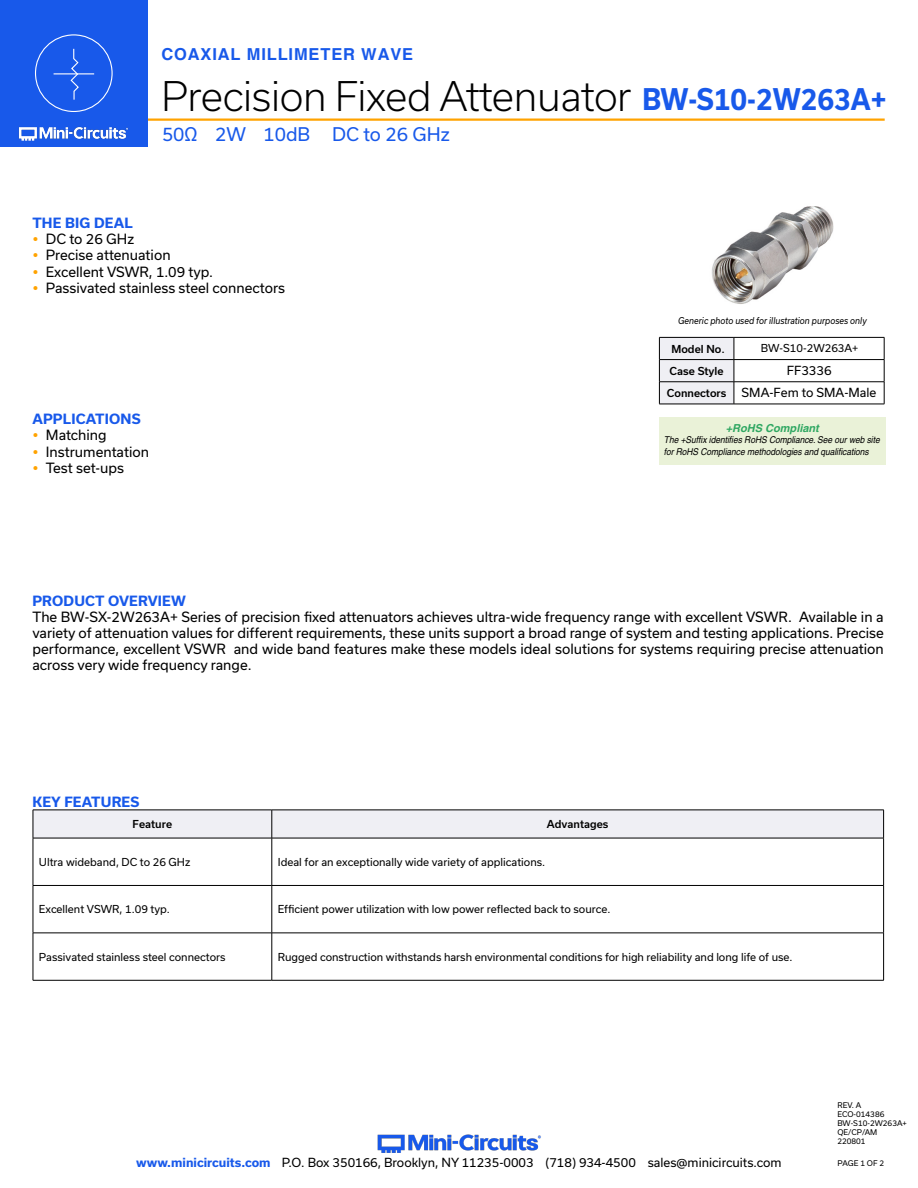
<style>
.page{position:relative;width:918px;height:1188px;background:#fff}
.page>*{position:absolute;margin:0;border:0;box-sizing:border-box;transform-origin:0 0}
.t1{font:300 39px "Usual";letter-spacing:-.01em;color:#000}
.t2{font:700 28.5px "Usual";color:#1859ea;scale:.9 1}
.Frequency{font:18px "Usual";color:#1859ea}
.t3{font:700 16.5px "Helvetica";letter-spacing:.05em;color:#1859ea}
.Regular_Copy{font:13.5px/16.2px "Usual";color:#000;text-align:justify}
.Blue_Headers{font:700 13.5px "Usual";letter-spacing:.015em;color:#1859ea}
.Table_Body_Center{font:12px "Usual";color:#000}
.t4{font:italic 700 10.95px "Helvetica";color:rgb(0 148 68/.8)}
.Table_Body_Left_Just{font:10.5px "Usual";color:#000}
.Table_Header_Center{font:500 10.5px "Usual";color:#000}
.Table_Body_Center-2{font:10.5px "Usual";color:#000}
.t5{font:italic 9.45px/11.2px "Helvetica";letter-spacing:-.005em;color:#000;scale:.9 1}
.t6{font:italic 9px "Usual";color:#000;scale:.9 1}
.Revision{font:7.5px "Usual";color:#000}
.s1{font-weight:400;font-size:12px}
.s2{font-weight:700;color:#1859ea}
</style>
<div class="page">
<hr style="left:129px;top:118px;width:756px;height:3px;background:#ffa300">
<div style="left:0;top:0;width:148px;height:147px;background:#1859ea"></div>
<img style="left:18px;top:126px;width:111px;height:15px">
<div style="left:35px;top:34px;width:78px;height:78px;border:1px solid #fff;border-radius:50%"></div>
<hr style="left:54px;top:73px;width:40px;height:1px;background:#fff">
<svg style="left:70px;top:48px;width:10px;height:52px"></svg>
<img style="left:377px;top:1134px;width:164px;height:19px">
<svg style="left:33px;top:810px;width:851px;height:28px"></svg>
<hr style="left:33px;top:838px;width:239px;height:1px;background:#000">
<hr style="left:33px;top:838px;width:1px;height:47px;background:#000">
<hr style="left:272px;top:838px;width:612px;height:1px;background:#000">
<hr style="left:272px;top:838px;width:1px;height:47px;background:#000">
<hr style="left:883px;top:838px;width:1px;height:47px;background:#000">
<hr style="left:33px;top:885px;width:239px;height:1px;background:#000">
<hr style="left:33px;top:886px;width:1px;height:47px;background:#000">
<hr style="left:272px;top:885px;width:612px;height:1px;background:#000">
<hr style="left:272px;top:886px;width:1px;height:47px;background:#000">
<hr style="left:883px;top:886px;width:1px;height:47px;background:#000">
<hr style="left:33px;top:933px;width:239px;height:1px;background:#000">
<hr style="left:33px;top:933px;width:1px;height:47px;background:#000">
<hr style="left:272px;top:933px;width:612px;height:1px;background:#000">
<hr style="left:272px;top:933px;width:1px;height:47px;background:#000">
<hr style="left:883px;top:933px;width:1px;height:47px;background:#000">
<hr style="left:33px;top:980px;width:239px;height:1px;background:#000">
<hr style="left:272px;top:980px;width:612px;height:1px;background:#000">
<div style="left:659px;top:418px;width:227px;height:47px;background:#eaf2d8"></div>
<hr style="left:734px;top:337px;width:150px;height:1px;background:#000">
<hr style="left:734px;top:359px;width:150px;height:1px;background:#000">
<hr style="left:734px;top:382px;width:150px;height:1px;background:#000">
<svg style="left:659px;top:337px;width:76px;height:67px"></svg>
<svg style="left:884px;top:338px;width:1px;height:66px"></svg>
<hr style="left:659px;top:404px;width:75px;height:1px;background:#000">
<hr style="left:734px;top:404px;width:150px;height:1px;background:#000">
<img style="left:711px;top:206px;width:123px;height:98px">
<p class="t3" style="left:161px;top:44px;width:253px">COAXIAL MILLIMETER WAVE</p>
<h1 class="t1" style="left:161px;top:74px;width:472px">Precision Fixed Attenuator</h1>
<p class="Frequency" style="left:162px;top:124px;width:289px">50Ω 2W 10dB DC to 26 GHz</p>
<h2 class="t2" style="left:642px;top:83px;width:273px">BW-S10-2W263A+</h2>
<p class="Blue_Headers" style="left:32px;top:215px;width:102px">THE BIG DEAL</p>
<p class="Regular_Copy" style="left:46px;top:231px;width:90px">DC to 26 GHz</p>
<p class="Regular_Copy" style="left:46px;top:247px;width:126px">Precise attenuation</p>
<p class="Regular_Copy" style="left:46px;top:263px;width:169px">Excellent VSWR, 1.09 typ.</p>
<p class="Regular_Copy" style="left:46px;top:280px;width:241px">Passivated stainless steel connectors</p>
<p class="Blue_Headers" style="left:32px;top:411px;width:110px">APPLICATIONS</p>
<p class="Regular_Copy" style="left:46px;top:427px;width:62px">Matching</p>
<p class="Regular_Copy" style="left:46px;top:443px;width:105px">Instrumentation</p>
<p class="Regular_Copy" style="left:46px;top:460px;width:80px">Test set-ups</p>
<p class="t6" style="left:678px;top:315px;width:211px">Generic photo used for illustration purposes only</p>
<p class="Table_Header_Center" style="left:672px;top:343px;width:55px">Model No<span class="s1">.</span></p>
<p class="Table_Body_Center-2" style="left:761px;top:342px;width:99px">BW-S10-2W263A+</p>
<p class="Table_Header_Center" style="left:670px;top:365px;width:55px">Case Style</p>
<p class="Table_Body_Center" style="left:787px;top:364px;width:46px">FF3336</p>
<p class="Table_Header_Center" style="left:667px;top:387px;width:61px">Connectors</p>
<p class="Table_Body_Center" style="left:742px;top:386px;width:136px">SMA-Fem to SMA-Male</p>
<p class="t4" style="left:726px;top:421px;width:95px">+RoHS Compliant</p>
<p class="t5" style="left:664px;top:434px;width:241px">The +Suffix identifies RoHS Compliance. See our web site for RoHS Compliance methodologies and qualifications</p>
<p class="Blue_Headers" style="left:32px;top:593px;width:155px">PRODUCT OVERVIEW</p>
<p class="Regular_Copy" style="left:32px;top:609px;width:853px">The BW-SX-2W263A+ Series of precision fixed attenuators achieves ultra-wide frequency range with excellent VSWR. Available in a variety of attenuation values for different requirements, these units support a broad range of system and testing applications. Precise performance, excellent VSWR and wide band features make these models ideal solutions for systems requiring precise attenuation across very wide frequency range.</p>
<p class="Blue_Headers" style="left:32px;top:794px;width:108px">KEY FEATURES</p>
<p class="Table_Header_Center" style="left:133px;top:818px;width:41px">Feature</p>
<p class="Table_Header_Center" style="left:547px;top:818px;width:63px">Advantages</p>
<p class="Table_Body_Left_Just" style="left:39px;top:856px;width:153px">Ultra wideband, DC to 26 GHz</p>
<p class="Table_Body_Left_Just" style="left:278px;top:856px;width:269px">Ideal for an exceptionally wide variety of applications.</p>
<p class="Table_Body_Left_Just" style="left:39px;top:903px;width:132px">Excellent VSWR, 1.09 typ.</p>
<p class="Table_Body_Left_Just" style="left:278px;top:903px;width:334px">Efficient power utilization with low power reflected back to source.</p>
<p class="Table_Body_Left_Just" style="left:39px;top:951px;width:188px">Passivated stainless steel connectors</p>
<p class="Table_Body_Left_Just" style="left:278px;top:951px;width:516px">Rugged construction withstands harsh environmental conditions for high reliability and long life of use.</p>
<p class="Revision" style="left:837px;top:1101px;width:25px">REV. A</p>
<p class="Revision" style="left:837px;top:1110px;width:48px">ECO-014386</p>
<p class="Revision" style="left:837px;top:1119px;width:71px">BW-S10-2W263A+</p>
<p class="Revision" style="left:837px;top:1128px;width:41px">QE/CP/AM</p>
<p class="Revision" style="left:837px;top:1137px;width:30px">220801</p>
<p class="Table_Body_Center" style="left:136px;top:1156px;width:647px"><span class="s2">www.minicircuits.com</span> P.O. Box 350166, Brooklyn, NY 11235-0003 (718) 934-4500 sales@minicircuits.com</p>
<p class="Revision" style="left:838px;top:1159px;width:48px">PAGE 1 OF 2</p>
</div>
